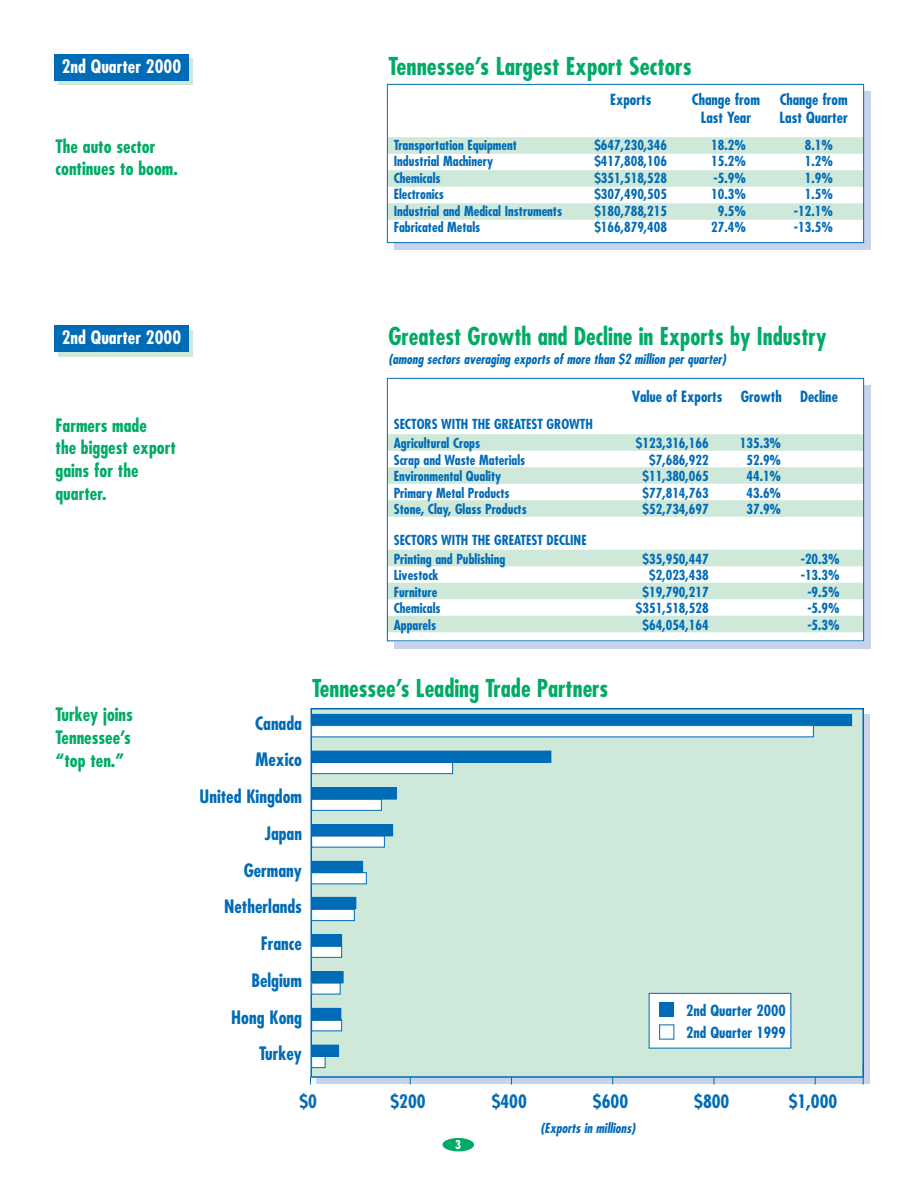
<style>
.page{position:relative;width:918px;height:1188px;background:#fff}
.page>*{position:absolute;margin:0;border:0;box-sizing:border-box;transform-origin:0 0}
.t1{font:700 condensed 24px "Futura";color:#00ab66}
.t2{font:700 condensed 18px/22.8px "Futura";color:#00ab66}
.t3{font:700 condensed 18px/36.8px "Futura";color:#006bb6;text-align:right}
.t4{font:700 condensed 18px "Futura";color:#fff}
.t5{font:700 condensed 15px/22.5px "Futura";color:#006bb6}
.t6{font:700 condensed 13.5px/19px "Futura";color:#006bb6}
.t7{font:italic 700 condensed 13.5px "Futura";color:#006bb6}
.t8{font:700 condensed 12px "Futura";color:#fff}
</style>
<div class="page">
<div style="left:316px;top:714px;width:554px;height:370px;background:#c6d3eb"></div>
<div style="left:311px;top:709px;width:552px;height:368px;background:#cee8da"></div>
<div style="left:310px;top:708px;width:554px;height:370px;border:2px solid #006bb6"></div>
<div style="left:394px;top:386px;width:478px;height:263px;background:#c6d3eb"></div>
<div style="left:387px;top:378px;width:477px;height:263px;background:#fff"></div>
<div style="left:387px;top:434px;width:477px;height:17px;background:#cee8da"></div>
<div style="left:387px;top:467px;width:477px;height:17px;background:#cee8da"></div>
<div style="left:387px;top:500px;width:477px;height:17px;background:#cee8da"></div>
<div style="left:387px;top:550px;width:477px;height:16px;background:#cee8da"></div>
<div style="left:387px;top:583px;width:477px;height:16px;background:#cee8da"></div>
<div style="left:387px;top:616px;width:477px;height:16px;background:#cee8da"></div>
<svg style="left:394px;top:92px;width:477px;height:158px;fill:#c6d3eb"></svg>
<div style="left:387px;top:84px;width:477px;height:159px;background:#fff"></div>
<div style="left:58px;top:58px;width:136px;height:28px;background:#cee8da"></div>
<div style="left:54px;top:54px;width:135px;height:27px;background:#006bb6"></div>
<div style="left:58px;top:330px;width:136px;height:27px;background:#cee8da"></div>
<div style="left:54px;top:325px;width:135px;height:27px;background:#006bb6"></div>
<div style="left:387px;top:378px;width:477px;height:263px;border:1px solid #006bb6"></div>
<div style="left:387px;top:137px;width:477px;height:17px;background:#cee8da"></div>
<div style="left:387px;top:170px;width:477px;height:17px;background:#cee8da"></div>
<div style="left:387px;top:203px;width:477px;height:17px;background:#cee8da"></div>
<div style="left:387px;top:84px;width:477px;height:159px;border:1px solid #006bb6"></div>
<div style="left:312px;top:714px;width:540px;height:12px;background:#006bb6"></div>
<div style="left:312px;top:726px;width:501px;height:11px;background:#fff"></div>
<div style="left:311px;top:725px;width:503px;height:12px;border:1px solid #006bb6"></div>
<div style="left:312px;top:762px;width:141px;height:12px;background:#fff"></div>
<div style="left:311px;top:762px;width:142px;height:12px;border:1px solid #006bb6"></div>
<div style="left:312px;top:799px;width:69px;height:11px;background:#fff"></div>
<div style="left:311px;top:799px;width:71px;height:12px;border:1px solid #006bb6"></div>
<div style="left:312px;top:836px;width:72px;height:11px;background:#fff"></div>
<div style="left:312px;top:873px;width:54px;height:11px;background:#fff"></div>
<div style="left:312px;top:946px;width:30px;height:11px;background:#fff"></div>
<div style="left:311px;top:946px;width:31px;height:12px;border:1px solid #006bb6"></div>
<div style="left:312px;top:983px;width:28px;height:11px;background:#fff"></div>
<div style="left:312px;top:1020px;width:30px;height:11px;background:#fff"></div>
<div style="left:311px;top:1019px;width:31px;height:12px;border:1px solid #006bb6"></div>
<div style="left:312px;top:1056px;width:13px;height:12px;background:#fff"></div>
<div style="left:311px;top:1056px;width:14px;height:12px;border:1px solid #006bb6"></div>
<div style="left:312px;top:751px;width:239px;height:11px;background:#006bb6"></div>
<div style="left:312px;top:751px;width:239px;height:12px;border:1px solid #006bb6"></div>
<div style="left:312px;top:788px;width:84px;height:11px;background:#006bb6"></div>
<div style="left:312px;top:788px;width:85px;height:12px;border:1px solid #006bb6"></div>
<div style="left:312px;top:825px;width:81px;height:11px;background:#006bb6"></div>
<div style="left:312px;top:824px;width:81px;height:12px;border:1px solid #006bb6"></div>
<div style="left:312px;top:861px;width:51px;height:12px;background:#006bb6"></div>
<div style="left:312px;top:897px;width:44px;height:12px;background:#006bb6"></div>
<div style="left:312px;top:935px;width:30px;height:11px;background:#006bb6"></div>
<div style="left:312px;top:934px;width:30px;height:12px;border:1px solid #006bb6"></div>
<div style="left:312px;top:972px;width:31px;height:11px;background:#006bb6"></div>
<div style="left:312px;top:971px;width:32px;height:12px;border:1px solid #006bb6"></div>
<div style="left:312px;top:1008px;width:29px;height:12px;background:#006bb6"></div>
<div style="left:312px;top:1008px;width:29px;height:13px;border:1px solid #006bb6"></div>
<div style="left:312px;top:1045px;width:27px;height:11px;background:#006bb6"></div>
<div style="left:312px;top:1045px;width:27px;height:12px;border:1px solid #006bb6"></div>
<div style="left:649px;top:993px;width:142px;height:55px;background:#fff"></div>
<div style="left:649px;top:993px;width:142px;height:55px;border:1px solid #006bb6"></div>
<div style="left:659px;top:1002px;width:15px;height:15px;background:#006bb6"></div>
<svg style="left:863px;top:1065px;width:1px;height:20px"></svg>
<div style="left:312px;top:909px;width:42px;height:12px;background:#fff"></div>
<div style="left:311px;top:909px;width:44px;height:12px;border:1px solid #006bb6"></div>
<div style="left:443px;top:1138px;width:31px;height:13px;background:#00ab66;border-radius:50%"></div>
<h2 class="t4" style="left:62px;top:58px;width:121px">2nd Quarter 2000</h2>
<h2 class="t2" style="left:56px;top:136px;width:124px">The auto sector continues to boom.</h2>
<h1 class="t1" style="left:388px;top:55px;width:305px">Tennessee’s Largest Export Sectors</h1>
<p class="t5" style="left:610px;top:90px;width:43px">Exports</p>
<p class="t5" style="left:692px;top:90px;width:70px">Change from</p>
<p class="t5" style="left:780px;top:90px;width:70px">Change from</p>
<p class="t5" style="left:701px;top:108px;width:52px">Last Year</p>
<p class="t5" style="left:780px;top:108px;width:70px">Last Quarter</p>
<p class="t6" style="left:394px;top:136px;width:125px">Transportation Equipment</p>
<p class="t6" style="left:594px;top:136px;width:74px">$647,230,346</p>
<p class="t6" style="left:711px;top:136px;width:36px">18.2%</p>
<p class="t6" style="left:805px;top:136px;width:30px">8.1%</p>
<p class="t6" style="left:394px;top:153px;width:101px">Industrial Machinery</p>
<p class="t6" style="left:594px;top:153px;width:74px">$417,808,106</p>
<p class="t6" style="left:711px;top:153px;width:36px">15.2%</p>
<p class="t6" style="left:805px;top:153px;width:30px">1.2%</p>
<p class="t6" style="left:394px;top:169px;width:48px">Chemicals</p>
<p class="t6" style="left:594px;top:169px;width:74px">$351,518,528</p>
<p class="t6" style="left:714px;top:169px;width:34px">-5.9%</p>
<p class="t6" style="left:805px;top:169px;width:30px">1.9%</p>
<p class="t6" style="left:394px;top:186px;width:52px">Electronics</p>
<p class="t6" style="left:594px;top:186px;width:74px">$307,490,505</p>
<p class="t6" style="left:711px;top:186px;width:36px">10.3%</p>
<p class="t6" style="left:805px;top:186px;width:30px">1.5%</p>
<p class="t6" style="left:394px;top:202px;width:170px">Industrial and Medical Instruments</p>
<p class="t6" style="left:594px;top:202px;width:74px">$180,788,215</p>
<p class="t6" style="left:718px;top:202px;width:30px">9.5%</p>
<p class="t6" style="left:794px;top:202px;width:41px">-12.1%</p>
<p class="t6" style="left:394px;top:219px;width:88px">Fabricated Metals</p>
<p class="t6" style="left:594px;top:219px;width:74px">$166,879,408</p>
<p class="t6" style="left:711px;top:219px;width:36px">27.4%</p>
<p class="t6" style="left:794px;top:219px;width:41px">-13.5%</p>
<h2 class="t4" style="left:62px;top:329px;width:121px">2nd Quarter 2000</h2>
<h2 class="t2" style="left:56px;top:415px;width:122px">Farmers made<br>the biggest export gains for the quarter.</h2>
<h2 class="t2" style="left:56px;top:704px;width:79px;text-align:justify">Turkey joins Tennessee’s “top ten.”</h2>
<h1 class="t1" style="left:388px;top:325px;width:440px">Greatest Growth and Decline in Exports by Industry</h1>
<p class="t7" style="left:388px;top:353px;width:339px">(among sectors averaging exports of more than $2 million per quarter)</p>
<p class="t5" style="left:632px;top:387px;width:207px">Value of Exports Growth Decline</p>
<p class="t6" style="left:394px;top:416px;width:201px">SECTORS WITH THE GREATEST GROWTH<br>Agricultural Crops</p>
<p class="t6" style="left:636px;top:435px;width:74px">$123,316,166</p>
<p class="t6" style="left:740px;top:435px;width:43px">135.3%</p>
<p class="t6" style="left:394px;top:451px;width:133px">Scrap and Waste Materials</p>
<p class="t6" style="left:649px;top:451px;width:61px">$7,686,922</p>
<p class="t6" style="left:747px;top:451px;width:36px">52.9%</p>
<p class="t6" style="left:394px;top:468px;width:109px">Environmental Quality</p>
<p class="t6" style="left:643px;top:468px;width:68px">$11,380,065</p>
<p class="t6" style="left:747px;top:468px;width:36px">44.1%</p>
<p class="t6" style="left:394px;top:484px;width:117px">Primary Metal Products</p>
<p class="t6" style="left:643px;top:484px;width:68px">$77,814,763</p>
<p class="t6" style="left:747px;top:484px;width:36px">43.6%</p>
<p class="t6" style="left:394px;top:501px;width:135px">Stone, Clay, Glass Products</p>
<p class="t6" style="left:643px;top:501px;width:68px">$52,734,697</p>
<p class="t6" style="left:747px;top:501px;width:36px">37.9%</p>
<p class="t6" style="left:394px;top:531px;width:194px">SECTORS WITH THE GREATEST DECLINE<br>Printing and Publishing</p>
<p class="t6" style="left:643px;top:550px;width:68px">$35,950,447</p>
<p class="t6" style="left:801px;top:550px;width:41px">-20.3%</p>
<p class="t6" style="left:394px;top:567px;width:46px">Livestock</p>
<p class="t6" style="left:649px;top:567px;width:61px">$2,023,438</p>
<p class="t6" style="left:801px;top:567px;width:41px">-13.3%</p>
<p class="t6" style="left:394px;top:583px;width:45px">Furniture</p>
<p class="t6" style="left:643px;top:583px;width:68px">$19,790,217</p>
<p class="t6" style="left:807px;top:583px;width:34px">-9.5%</p>
<p class="t6" style="left:394px;top:600px;width:48px">Chemicals</p>
<p class="t6" style="left:636px;top:600px;width:74px">$351,518,528</p>
<p class="t6" style="left:807px;top:600px;width:34px">-5.9%</p>
<p class="t6" style="left:394px;top:616px;width:44px">Apparels</p>
<p class="t6" style="left:643px;top:616px;width:68px">$64,054,164</p>
<p class="t6" style="left:807px;top:616px;width:34px">-5.3%</p>
<h1 class="t1" style="left:312px;top:677px;width:298px">Tennessee’s Leading Trade Partners</h1>
<h2 class="t3" style="left:200px;top:706px;width:104px">Canada<br>Mexico<br>United Kingdom<br>Japan<br>Germany<br>Netherlands<br>France<br>Belgium<br>Hong Kong<br>Turkey</h2>
<h2 class="t3" style="left:300px;top:1084px;width:19px">$0</h2>
<h2 class="t3" style="left:390px;top:1084px;width:37px">$200</h2>
<h2 class="t3" style="left:492px;top:1084px;width:37px">$400</h2>
<h2 class="t3" style="left:593px;top:1084px;width:37px">$600</h2>
<h2 class="t3" style="left:694px;top:1084px;width:37px">$800</h2>
<h2 class="t3" style="left:789px;top:1084px;width:50px">$1,000</h2>
<p class="t8" style="left:455px;top:1139px;width:7px">3</p>
<p class="t5" style="left:686px;top:1000px;width:101px">2nd Quarter 2000<br>2nd Quarter 1999</p>
<p class="t7" style="left:541px;top:1122px;width:96px">(Exports in millions)</p>
</div>
